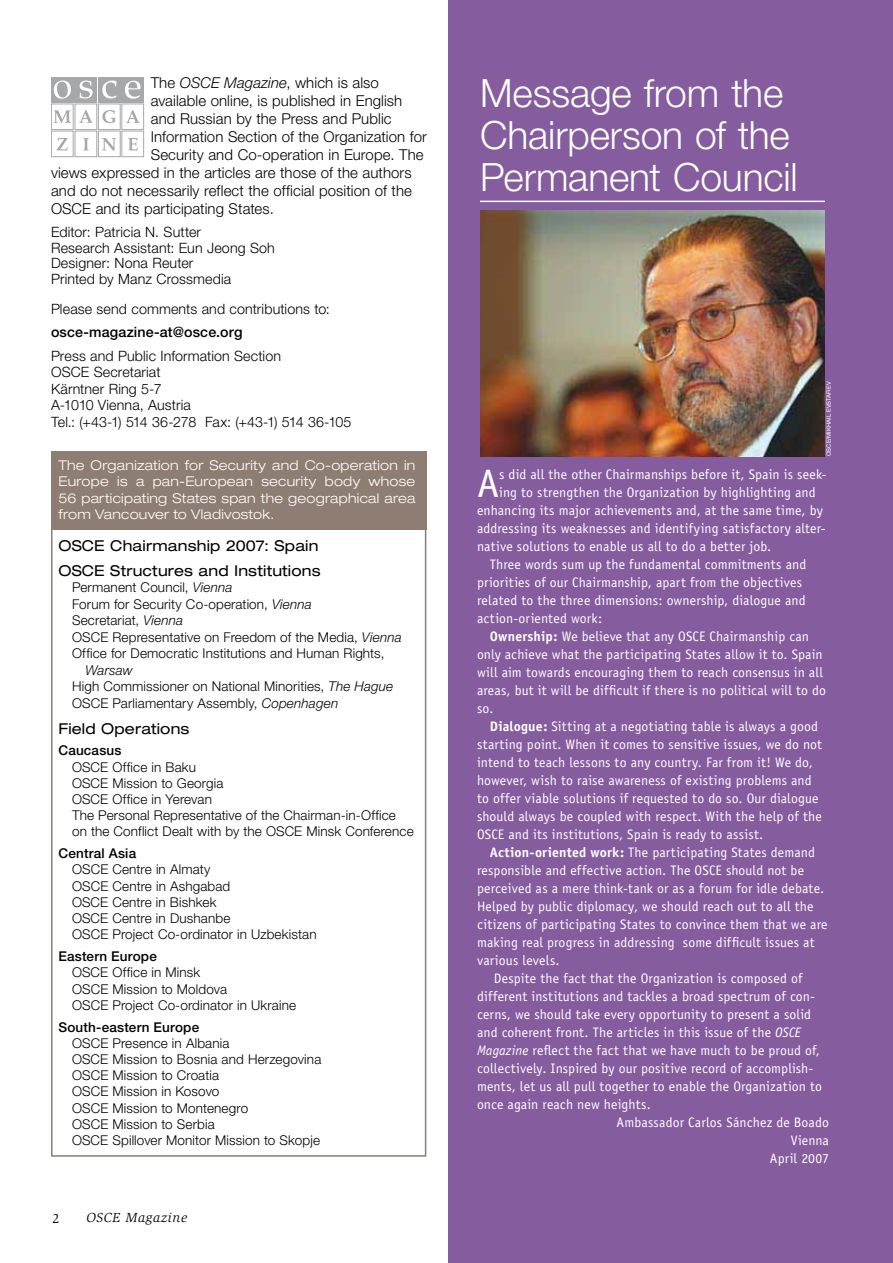
<style>
.page{position:relative;width:893px;height:1263px;background:#fff}
.page>*{position:absolute;margin:0;border:0;box-sizing:border-box;transform-origin:0 0}
.t1{font:39.75px "Officina Sans";color:#fff}
.t2{font:300 39px/42px "Helvetica Neue";letter-spacing:-.005em;color:#fff}
.t3{font:300 15px "Helvetica Neue";letter-spacing:.005em;color:#000}
.t4{font:expanded 15px/24.8px "Helvetica Neue";letter-spacing:.015em;color:#000}
.t5{font:300 14.25px/16.5px "Helvetica Neue";letter-spacing:.01em;color:#000}
.t6{font:500 14.25px "Helvetica Neue";letter-spacing:.01em;color:#000}
.t7{font:13.8px "Officina Sans";letter-spacing:.01em;color:#fff}
.t8{font:300 13.5px/16.2px "Helvetica Neue";letter-spacing:.01em;color:#000}
.t9{font:300 expanded 13.5px/16.5px "Helvetica Neue";letter-spacing:.015em;color:#fff;text-align:justify}
.t10{font:500 13.5px "Helvetica Neue";letter-spacing:.015em;color:#000}
.t11{font:italic 13.5px "Slimbach";letter-spacing:.05em;color:#000}
.t12{font:13.5px "Slimbach";color:#000}
.t13{font:6px "Helvetica Neue";color:#fff}
.s1{font-style:italic}
.s2{font-weight:700}
</style>
<div class="page">
<div style="left:449px;top:0;width:444px;height:1263px;background:#855c9e"></div>
<hr style="left:480px;top:201px;width:345px;height:1px;background:#fff">
<div style="left:122px;top:77px;width:22px;height:25px;background:#a7a8aa"></div>
<div style="left:98px;top:77px;width:22px;height:25px;background:#a7a8aa"></div>
<div style="left:75px;top:77px;width:22px;height:25px;background:#a7a8aa"></div>
<div style="left:51px;top:77px;width:22px;height:25px;background:#a7a8aa"></div>
<svg style="left:51px;top:81px;width:93px;height:76px"></svg>
<div style="left:51px;top:452px;width:375px;height:78px;background:#8d7d72"></div>
<img style="left:480px;top:210px;width:345px;height:246px">
<p class="t3" style="left:151px;top:78px;width:230px">The <span class="s1">OSCE Magazine</span>, which is also</p>
<p class="t3" style="left:151px;top:96px;width:253px">available online, is published in English</p>
<p class="t3" style="left:151px;top:114px;width:242px">and Russian by the Press and Public</p>
<p class="t3" style="left:151px;top:132px;width:278px">Information Section of the Organization for</p>
<p class="t3" style="left:151px;top:150px;width:274px">Security and Co-operation in Europe. The</p>
<p class="t3" style="left:51px;top:168px;width:362px">views expressed in the articles are those of the authors</p>
<p class="t3" style="left:51px;top:186px;width:362px">and do not necessarily reflect the official position of the</p>
<p class="t3" style="left:51px;top:204px;width:224px">OSCE and its participating States.</p>
<p class="t5" style="left:51px;top:225px;width:225px;line-height:15.8px">Editor: Patricia N. Sutter<br>Research Assistant: Eun Jeong Soh<br>Designer: Nona Reuter<br>Printed by Manz Crossmedia</p>
<p class="t5" style="left:51px;top:302px;width:280px">Please send comments and contributions to:</p>
<p class="t6" style="left:51px;top:327px;width:193px">osce-magazine-at@osce.org</p>
<p class="t5" style="left:51px;top:349px;width:302px">Press and Public Information Section<br>OSCE Secretariat<br>Kärntner Ring 5-7<br>A-1010 Vienna, Austria<br>Tel.: (+43-1) 514 36-278 Fax: (+43-1) 514 36-105</p>
<p class="t9" style="left:58px;top:458px;width:358px">The Organization for Security and Co-operation in Europe is a pan-European security body whose 56 participating States span the geographical area from Vancouver to Vladivostok.</p>
<p class="t4" style="left:58px;top:535px;width:264px">OSCE Chairmanship 2007: Spain<br>OSCE Structures and Institutions</p>
<p class="t8" style="left:72px;top:580px;width:331px">Permanent Council, <span class="s1">Vienna<br></span>Forum for Security Co-operation, <span class="s1">Vienna<br></span>Secretariat, <span class="s1">Vienna<br></span>OSCE Representative on Freedom of the Media, <span class="s1">Vienna </span>Office for Democratic Institutions and Human Rights,</p>
<p class="t8" style="left:72px;top:663px;width:323px;text-indent:14px"><span class="s1">Warsaw<br></span>High Commissioner on National Minorities, <span class="s1">The Hague<br></span>OSCE Parliamentary Assembly, <span class="s1">Copenhagen</span></p>
<p class="t4" style="left:58px;top:717px;width:132px">Field Operations</p>
<p class="t10" style="left:58px;top:746px;width:64px">Caucasus</p>
<p class="t8" style="left:72px;top:760px;width:343px">OSCE Office in Baku<br>OSCE Mission to Georgia<br>OSCE Office in Yerevan<br>The Personal Representative of the Chairman-in-Office on the Conflict Dealt with by the OSCE Minsk Conference</p>
<p class="t10" style="left:58px;top:849px;width:79px">Central Asia</p>
<p class="t8" style="left:72px;top:863px;width:246px">OSCE Centre in Almaty<br>OSCE Centre in Ashgabad<br>OSCE Centre in Bishkek<br>OSCE Centre in Dushanbe<br>OSCE Project Co-ordinator in Uzbekistan</p>
<p class="t10" style="left:58px;top:951px;width:100px">Eastern Europe</p>
<p class="t8" style="left:72px;top:966px;width:226px">OSCE Office in Minsk<br>OSCE Mission to Moldova<br>OSCE Project Co-ordinator in Ukraine</p>
<p class="t10" style="left:58px;top:1022px;width:142px">South-eastern Europe</p>
<p class="t8" style="left:72px;top:1036px;width:251px">OSCE Presence in Albania<br>OSCE Mission to Bosnia and Herzegovina<br>OSCE Mission to Croatia<br>OSCE Mission in Kosovo<br>OSCE Mission to Montenegro<br>OSCE Mission to Serbia<br>OSCE Spillover Monitor Mission to Skopje</p>
<p class="t12" style="left:53px;top:1213px;width:8px">2</p>
<p class="t11" style="left:86px;top:1212px;width:102px">OSCE Magazine</p>
<h2 class="t2" style="left:480px;top:76px;width:319px">Message from the<br>Chairperson of the<br>Permanent Council</h2>
<p class="t13" style="left:826px;top:456px;width:76px;rotate:-90deg">OSCE/MIKHAIL EVSTAFIEV</p>
<h1 class="t1" style="left:477px;top:468px;width:24px">A</h1>
<p class="t7" style="left:499px;top:469px;width:329px">s did all the other Chairmanships before it, Spain is seek-</p>
<p class="t7" style="left:499px;top:487px;width:318px">ing to strengthen the Organization by highlighting and</p>
<p class="t7" style="left:477px;top:505px;width:347px">enhancing its major achievements and, at the same time, by</p>
<p class="t7" style="left:477px;top:523px;width:350px">addressing its weaknesses and identifying satisfactory alter-</p>
<p class="t7" style="left:477px;top:541px;width:296px">native solutions to enable us all to do a better job.</p>
<p class="t7" style="left:490px;top:559px;width:318px">Three words sum up the fundamental commitments and</p>
<p class="t7" style="left:477px;top:577px;width:327px">priorities of our Chairmanship, apart from the objectives</p>
<p class="t7" style="left:477px;top:595px;width:330px">related to the three dimensions: ownership, dialogue and</p>
<p class="t7" style="left:477px;top:613px;width:127px">action-oriented work:</p>
<p class="t7" style="left:490px;top:631px;width:321px"><span class="s2">Ownership:</span> We believe that any OSCE Chairmanship can</p>
<p class="t7" style="left:477px;top:649px;width:347px">only achieve what the participating States allow it to. Spain</p>
<p class="t7" style="left:477px;top:667px;width:347px">will aim towards encouraging them to reach consensus in all</p>
<p class="t7" style="left:477px;top:685px;width:350px">areas, but it will be difficult if there is no political will to do</p>
<p class="t7" style="left:477px;top:703px;width:18px">so.</p>
<p class="t7" style="left:490px;top:721px;width:330px"><span class="s2">Dialogue:</span> Sitting at a negotiating table is always a good</p>
<p class="t7" style="left:477px;top:739px;width:347px">starting point. When it comes to sensitive issues, we do not</p>
<p class="t7" style="left:477px;top:757px;width:337px">intend to teach lessons to any country. Far from it! We do,</p>
<p class="t7" style="left:477px;top:775px;width:336px">however, wish to raise awareness of existing problems and</p>
<p class="t7" style="left:477px;top:793px;width:343px">to offer viable solutions if requested to do so. Our dialogue</p>
<p class="t7" style="left:477px;top:811px;width:346px">should always be coupled with respect. With the help of the</p>
<p class="t7" style="left:477px;top:829px;width:288px">OSCE and its institutions, Spain is ready to assist.</p>
<p class="t7" style="left:490px;top:847px;width:327px"><span class="s2">Action-oriented work:</span> The participating States demand</p>
<p class="t7" style="left:477px;top:865px;width:329px">responsible and effective action. The OSCE should not be</p>
<p class="t7" style="left:477px;top:883px;width:349px">perceived as a mere think-tank or as a forum for idle debate.</p>
<p class="t7" style="left:477px;top:901px;width:338px">Helped by public diplomacy, we should reach out to all the</p>
<p class="t7" style="left:477px;top:919px;width:352px">citizens of participating States to convince them that we are</p>
<p class="t7" style="left:477px;top:937px;width:339px">making real progress in addressing some difficult issues at</p>
<p class="t7" style="left:477px;top:955px;width:84px">various levels.</p>
<p class="t7" style="left:494px;top:973px;width:310px">Despite the fact that the Organization is composed of</p>
<p class="t7" style="left:477px;top:991px;width:340px">different institutions and tackles a broad spectrum of con-</p>
<p class="t7" style="left:477px;top:1009px;width:336px">cerns, we should take every opportunity to present a solid</p>
<p class="t7" style="left:477px;top:1027px;width:326px">and coherent front. The articles in this issue of the <span class="s1">OSCE</span></p>
<p class="t7" style="left:477px;top:1045px;width:344px"><span class="s1">Magazine</span> reflect the fact that we have much to be proud of,</p>
<p class="t7" style="left:477px;top:1063px;width:338px">collectively. Inspired by our positive record of accomplish-</p>
<p class="t7" style="left:477px;top:1081px;width:347px">ments, let us all pull together to enable the Organization to</p>
<p class="t7" style="left:477px;top:1099px;width:175px">once again reach new heights.</p>
<p class="t7" style="left:617px;top:1117px;width:214px">Ambassador Carlos Sánchez de Boado</p>
<p class="t7" style="left:791px;top:1135px;width:40px">Vienna</p>
<p class="t7" style="left:770px;top:1153px;width:61px">April 2007</p>
</div>
